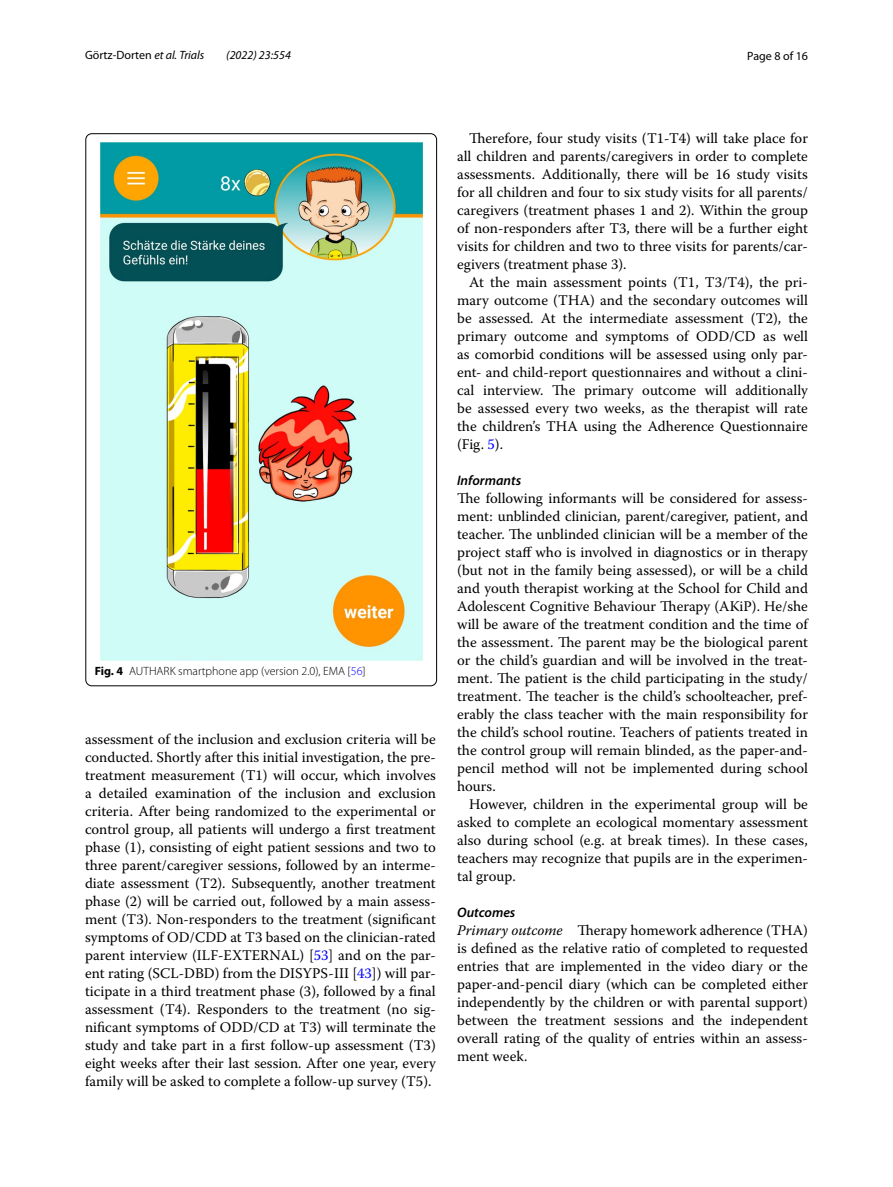
<style>
.page{position:relative;width:893px;height:1187px;background:#fff}
.page>*{position:absolute;margin:0;border:0;box-sizing:border-box;transform-origin:0 0}
.t1{font:14.7px/18px "Warnock Pro";color:#000;text-align:justify}
.t2{font:italic 600 13.8px "Myriad Pro";color:#000}
.t3{font:300 12px "Myriad Pro";color:#000}
.t4{font:12px "Myriad Pro";color:#000}
.t5{font:italic 12px "Myriad Pro";color:#000}
.s1{font-style:italic}
.s2{font-weight:700}
.s3{color:#00f}
</style>
<div class="page">
<img style="left:100px;top:143px;width:322px;height:517px">
<p class="t4" style="left:85px;top:48px;width:121px">Görtz‑Dorten <span class="s1">et al. Trials</span></p>
<p class="t5" style="left:226px;top:48px;width:66px">(2022) 23:554</p>
<p class="t4" style="left:747px;top:48px;width:62px">Page 8 of 16</p>
<p class="t3" style="left:95px;top:664px;width:272px"><span class="s2">Fig. 4</span> AUTHARK smartphone app (version 2.0), EMA [<span class="s3">56</span>]</p>
<p class="t1" style="left:85px;top:729px;width:352px">assessment of the inclusion and exclusion criteria will be conducted. Shortly after this initial investigation, the pre&shy;treatment measurement (T1) will occur, which involves a detailed examination of the inclusion and exclusion criteria. After being randomized to the experimental or control group, all patients will undergo a first treatment phase (1), consisting of eight patient sessions and two to three parent/caregiver sessions, followed by an interme&shy;diate assessment (T2). Subsequently, another treatment phase (2) will be carried out, followed by a main assess&shy;ment (T3). Non-responders to the treatment (significant symptoms of OD/CDD at T3 based on the clinician-rated parent interview (ILF-EXTERNAL) [<span class="s3">53</span>] and on the par&shy;ent rating (SCL-DBD) from the DISYPS-III [<span class="s3">43</span>]) will par&shy;ticipate in a third treatment phase (3), followed by a final assessment (T4). Responders to the treatment (no sig&shy;nificant symptoms of ODD/CD at T3) will terminate the study and take part in a first follow-up assessment (T3) eight weeks after their last session. After one year, every family will be asked to complete a follow-up survey (T5).</p>
<p class="t1" style="left:457px;top:128px;width:352px;text-indent:12px">Therefore, four study visits (T1-T4) will take place for all children and parents/caregivers in order to complete assessments. Additionally, there will be 16 study visits for all children and four to six study visits for all parents/ caregivers (treatment phases 1 and 2). Within the group of non-responders after T3, there will be a further eight visits for children and two to three visits for parents/car&shy;egivers (treatment phase 3).</p>
<p class="t1" style="left:457px;top:272px;width:352px;text-indent:12px">At the main assessment points (T1, T3/T4), the pri&shy;mary outcome (THA) and the secondary outcomes will be assessed. At the intermediate assessment (T2), the primary outcome and symptoms of ODD/CD as well as comorbid conditions will be assessed using only par&shy;ent- and child-report questionnaires and without a clini&shy;cal interview. The primary outcome will additionally be assessed every two weeks, as the therapist will rate the children’s THA using the Adherence Questionnaire (Fig. <span class="s3">5</span>).</p>
<p class="t2" style="left:457px;top:471px;width:66px">Informants</p>
<p class="t1" style="left:457px;top:488px;width:352px">The following informants will be considered for assess&shy;ment: unblinded clinician, parent/caregiver, patient, and teacher. The unblinded clinician will be a member of the project staff who is involved in diagnostics or in therapy (but not in the family being assessed), or will be a child and youth therapist working at the School for Child and Adolescent Cognitive Behaviour Therapy (AKiP). He/she will be aware of the treatment condition and the time of the assessment. The parent may be the biological parent or the child’s guardian and will be involved in the treat&shy;ment. The patient is the child participating in the study/ treatment. The teacher is the child’s schoolteacher, pref&shy;erably the class teacher with the main responsibility for the child’s school routine. Teachers of patients treated in the control group will remain blinded, as the paper-and&shy;pencil method will not be implemented during school hours.</p>
<p class="t1" style="left:457px;top:794px;width:352px;text-indent:12px">However, children in the experimental group will be asked to complete an ecological momentary assessment also during school (e.g. at break times). In these cases, teachers may recognize that pupils are in the experimen&shy;tal group.</p>
<p class="t2" style="left:457px;top:903px;width:60px">Outcomes</p>
<p class="t1" style="left:457px;top:920px;width:352px"><span class="s1">Primary outcome</span> Therapy homework adherence (THA) is defined as the relative ratio of completed to requested entries that are implemented in the video diary or the paper-and-pencil diary (which can be completed either independently by the children or with parental support) between the treatment sessions and the independent overall rating of the quality of entries within an assess&shy;ment week.</p>
</div>
